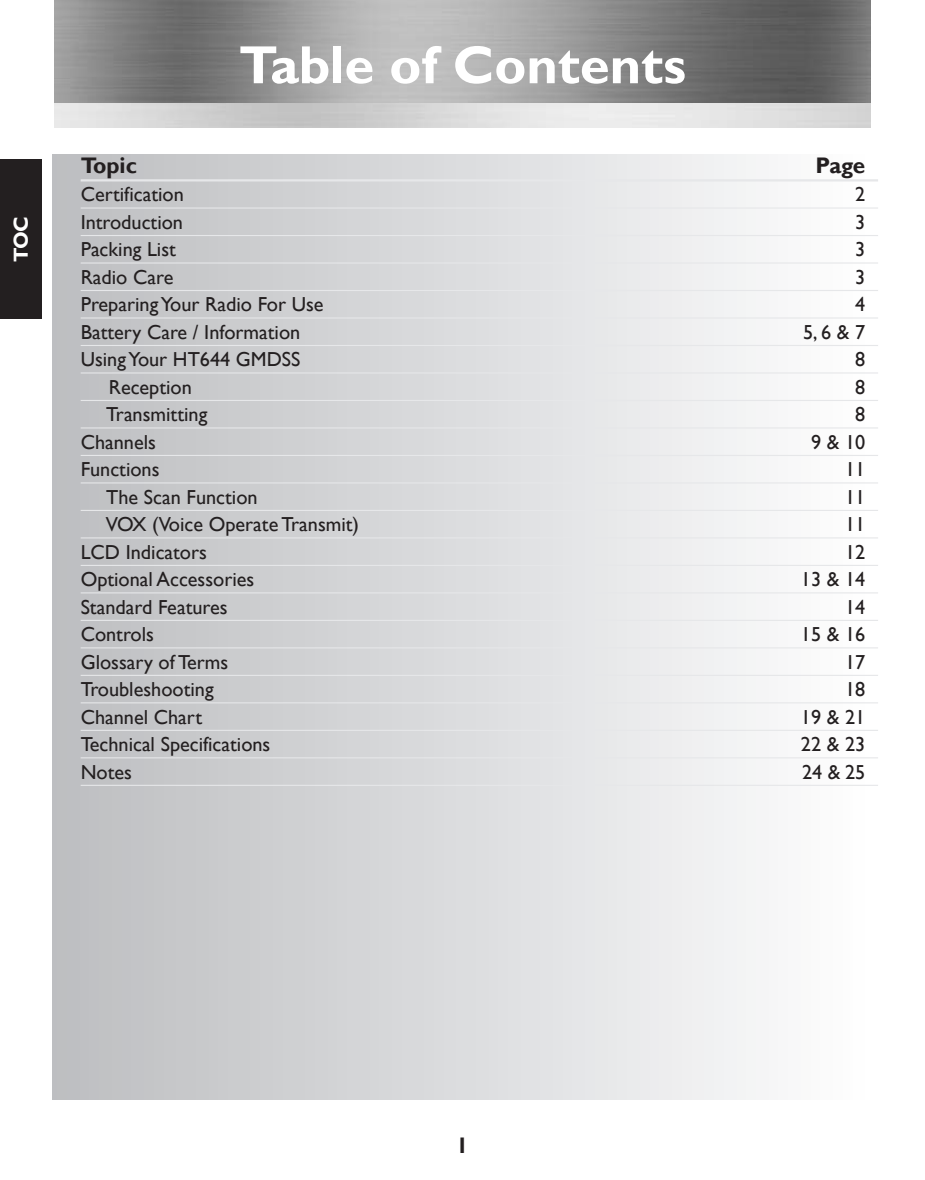
<style>
.page{position:relative;width:925px;height:1180px;background:#fff}
.page>*{position:absolute;margin:0;border:0;box-sizing:border-box;transform-origin:0 0}
.t1{font:700 54px "Gill Sans";color:#fff}
.t2{font:700 22.5px "Gill Sans";letter-spacing:-.015em;color:#231f20}
.t3{font:20.25px "Gill Sans";color:#231f20}
.t4{font:700 20.25px "Gill Sans";color:#fff}
</style>
<div class="page">
<div style="left:53px;top:155px;width:816px;height:945px;background:linear-gradient(to right,#bcbdc0,#fdfdfe)"></div>
<hr style="left:81px;top:179px;width:797px;height:2px;background:#e6e7e9">
<hr style="left:81px;top:207px;width:797px;height:2px;background:#e6e7e9">
<hr style="left:81px;top:235px;width:797px;height:1px;background:#e6e7e9">
<hr style="left:81px;top:262px;width:797px;height:2px;background:#e6e7e9">
<hr style="left:81px;top:290px;width:797px;height:1px;background:#e6e7e9">
<hr style="left:81px;top:317px;width:797px;height:2px;background:#e6e7e9">
<hr style="left:81px;top:345px;width:797px;height:1px;background:#e6e7e9">
<hr style="left:81px;top:372px;width:797px;height:2px;background:#e6e7e9">
<hr style="left:81px;top:400px;width:797px;height:1px;background:#e6e7e9">
<hr style="left:81px;top:427px;width:797px;height:1px;background:#e6e7e9">
<hr style="left:81px;top:455px;width:797px;height:1px;background:#e6e7e9">
<hr style="left:81px;top:482px;width:797px;height:1px;background:#e6e7e9">
<hr style="left:81px;top:510px;width:797px;height:1px;background:#e6e7e9">
<hr style="left:81px;top:537px;width:797px;height:1px;background:#e6e7e9">
<hr style="left:81px;top:565px;width:797px;height:1px;background:#e6e7e9">
<hr style="left:81px;top:592px;width:797px;height:1px;background:#e6e7e9">
<hr style="left:81px;top:620px;width:797px;height:1px;background:#e6e7e9">
<hr style="left:81px;top:647px;width:797px;height:1px;background:#e6e7e9">
<hr style="left:81px;top:675px;width:797px;height:1px;background:#e6e7e9">
<hr style="left:81px;top:702px;width:797px;height:1px;background:#e6e7e9">
<hr style="left:81px;top:730px;width:797px;height:1px;background:#e6e7e9">
<hr style="left:81px;top:757px;width:797px;height:1px;background:#e6e7e9">
<hr style="left:81px;top:785px;width:797px;height:1px;background:#e6e7e9">
<div style="left:0;top:159px;width:41px;height:160px;background:#231f20"></div>
<img style="left:54px;top:102px;width:817px;height:26px">
<img style="left:54px;top:0;width:817px;height:102px">
<p class="t4" style="left:9px;top:262px;width:48px;rotate:-90deg">TOC</p>
<h1 class="t1" style="left:239px;top:33px;width:449px">Table of Contents</h1>
<p class="t2" style="left:81px;top:152px;width:58px">Topic</p>
<p class="t2" style="left:815px;top:152px;width:51px">Page</p>
<p class="t3" style="left:81px;top:182px;width:105px">Certification</p>
<p class="t3" style="left:855px;top:182px;width:12px">2</p>
<p class="t3" style="left:81px;top:210px;width:104px">Introduction</p>
<p class="t3" style="left:855px;top:210px;width:12px">3</p>
<p class="t3" style="left:81px;top:237px;width:97px">Packing List</p>
<p class="t3" style="left:855px;top:237px;width:12px">3</p>
<p class="t3" style="left:81px;top:265px;width:94px">Radio Care</p>
<p class="t3" style="left:855px;top:265px;width:12px">3</p>
<p class="t3" style="left:81px;top:292px;width:244px">Preparing Your Radio For Use</p>
<p class="t3" style="left:855px;top:292px;width:12px">4</p>
<p class="t3" style="left:81px;top:320px;width:221px">Battery Care / Information</p>
<p class="t3" style="left:803px;top:320px;width:64px">5, 6 &amp; 7</p>
<p class="t3" style="left:81px;top:347px;width:221px">Using Your HT644 GMDSS</p>
<p class="t3" style="left:855px;top:347px;width:12px">8</p>
<p class="t3" style="left:109px;top:375px;width:85px">Reception</p>
<p class="t3" style="left:855px;top:375px;width:12px">8</p>
<p class="t3" style="left:106px;top:402px;width:103px">Transmitting</p>
<p class="t3" style="left:855px;top:402px;width:12px">8</p>
<p class="t3" style="left:81px;top:430px;width:77px">Channels</p>
<p class="t3" style="left:811px;top:430px;width:56px">9 &amp; 10</p>
<p class="t3" style="left:81px;top:457px;width:80px">Functions</p>
<p class="t3" style="left:845px;top:457px;width:22px">11</p>
<p class="t3" style="left:106px;top:485px;width:153px">The Scan Function</p>
<p class="t3" style="left:845px;top:485px;width:22px">11</p>
<p class="t3" style="left:106px;top:512px;width:255px">VOX (Voice Operate Transmit)</p>
<p class="t3" style="left:845px;top:512px;width:22px">11</p>
<p class="t3" style="left:81px;top:540px;width:128px">LCD Indicators</p>
<p class="t3" style="left:845px;top:540px;width:22px">12</p>
<p class="t3" style="left:81px;top:567px;width:175px">Optional Accessories</p>
<p class="t3" style="left:801px;top:567px;width:66px">13 &amp; 14</p>
<p class="t3" style="left:81px;top:595px;width:148px">Standard Features</p>
<p class="t3" style="left:845px;top:595px;width:22px">14</p>
<p class="t3" style="left:81px;top:622px;width:75px">Controls</p>
<p class="t3" style="left:801px;top:622px;width:66px">15 &amp; 16</p>
<p class="t3" style="left:81px;top:650px;width:149px">Glossary of Terms</p>
<p class="t3" style="left:845px;top:650px;width:22px">17</p>
<p class="t3" style="left:81px;top:677px;width:135px">Troubleshooting</p>
<p class="t3" style="left:845px;top:677px;width:22px">18</p>
<p class="t3" style="left:81px;top:705px;width:123px">Channel Chart</p>
<p class="t3" style="left:801px;top:705px;width:66px">19 &amp; 21</p>
<p class="t3" style="left:81px;top:732px;width:191px">Technical Specifications</p>
<p class="t3" style="left:801px;top:732px;width:66px">22 &amp; 23</p>
<p class="t3" style="left:81px;top:760px;width:53px">Notes</p>
<p class="t3" style="left:802px;top:760px;width:65px">24 &amp; 25</p>
<p class="t2" style="left:456px;top:1132px;width:14px">1</p>
</div>
